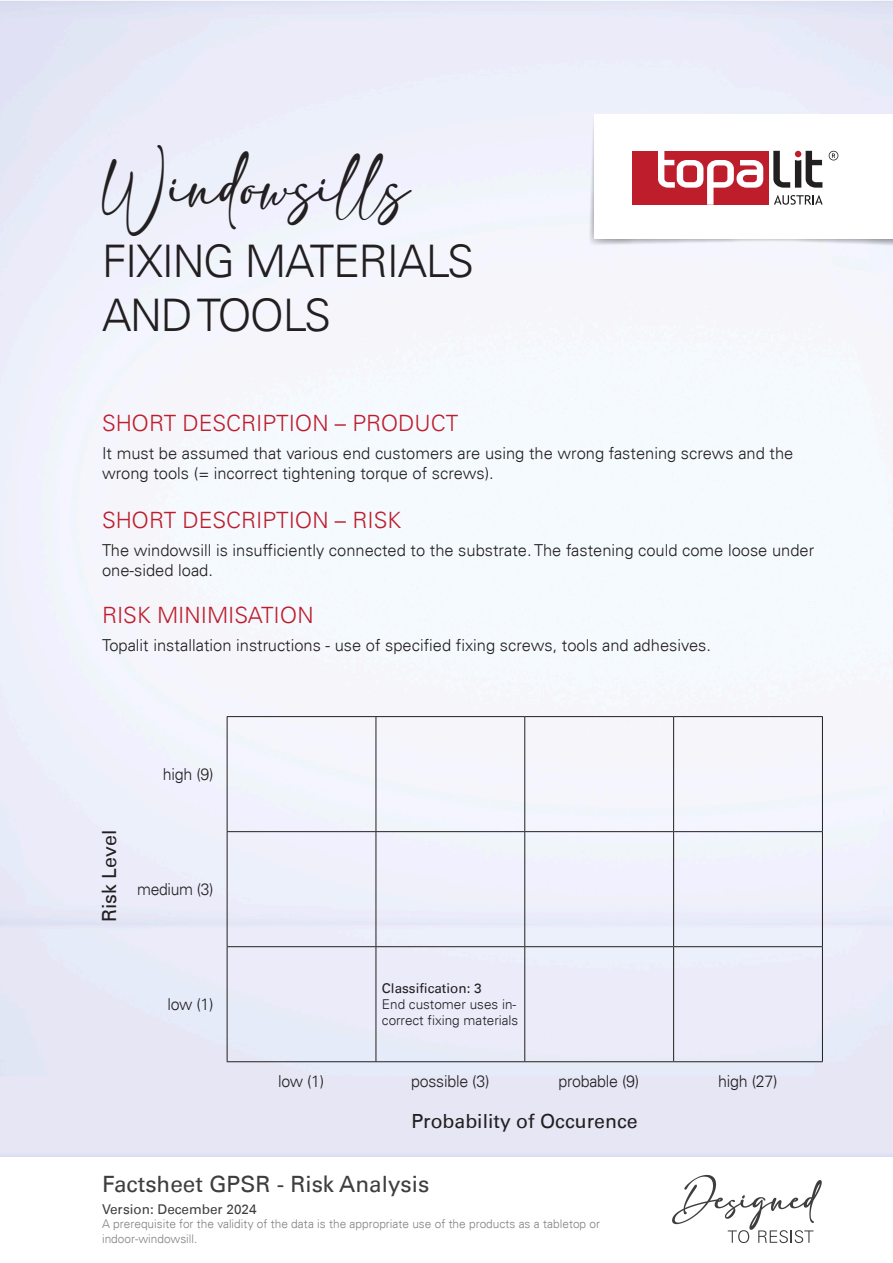
<style>
.page{position:relative;width:893px;height:1263px;background:#fff}
.page>*{position:absolute;margin:0;border:0;box-sizing:border-box;transform-origin:0 0}
.t1{font:48px "adelia";letter-spacing:-.01em;color:#231f20;scale:.9 1}
.t2{font:300 45px/54px "Univers LT";letter-spacing:-.03em;color:#231f20}
.t3{font:300 22.5px "Univers LT";color:#be1d2c}
.t4{font:22.5px "Univers LT";color:#3e3e3f}
.t5{font:19.5px "Univers LT";color:#231f20}
.t6{font:300 16.5px/19.8px "Univers LT";color:#231f20}
.t7{font:300 16.5px "Univers LT";color:#231f20;scale:.95 1}
.t8{font:300 13.5px/16.2px "Univers LT";color:#231f20}
.t9{font:13.5px "Univers LT";color:#3e3e3f}
.t10{font:13.5px "Univers LT";color:#231f20}
.t11{font:300 12px/14.4px "Univers LT";color:#808285}
</style>
<div class="page">
<svg style="left:672px;top:1175px;width:150px;height:68px"></svg>
<img style="left:543px;top:102px;width:350px;height:165px">
<div style="left:594px;top:114px;width:299px;height:125px;background:#fff"></div>
<svg style="left:829px;top:151px;width:9px;height:9px"></svg>
<div style="left:632px;top:151px;width:136px;height:54px;background:#be1d2c"></div>
<svg style="left:773px;top:151px;width:49px;height:37px"></svg>
<svg style="left:658px;top:151px;width:105px;height:54px"></svg>
<svg style="left:774px;top:195px;width:49px;height:10px"></svg>
<hr style="left:227px;top:716px;width:149px;height:1px;background:#231f20">
<hr style="left:227px;top:717px;width:1px;height:114px;background:#231f20">
<hr style="left:376px;top:716px;width:149px;height:1px;background:#231f20">
<hr style="left:376px;top:717px;width:1px;height:114px;background:#231f20">
<hr style="left:525px;top:716px;width:149px;height:1px;background:#231f20">
<hr style="left:524px;top:717px;width:1px;height:114px;background:#231f20">
<hr style="left:674px;top:716px;width:149px;height:1px;background:#231f20">
<hr style="left:673px;top:717px;width:1px;height:114px;background:#231f20">
<hr style="left:822px;top:717px;width:1px;height:114px;background:#231f20">
<hr style="left:227px;top:831px;width:149px;height:1px;background:#231f20">
<hr style="left:227px;top:832px;width:1px;height:114px;background:#231f20">
<hr style="left:376px;top:831px;width:149px;height:1px;background:#231f20">
<hr style="left:376px;top:832px;width:1px;height:114px;background:#231f20">
<hr style="left:525px;top:831px;width:149px;height:1px;background:#231f20">
<hr style="left:524px;top:832px;width:1px;height:114px;background:#231f20">
<hr style="left:674px;top:831px;width:149px;height:1px;background:#231f20">
<hr style="left:673px;top:832px;width:1px;height:114px;background:#231f20">
<hr style="left:822px;top:832px;width:1px;height:114px;background:#231f20">
<hr style="left:227px;top:946px;width:149px;height:1px;background:#231f20">
<hr style="left:227px;top:947px;width:1px;height:114px;background:#231f20">
<hr style="left:376px;top:946px;width:149px;height:1px;background:#231f20">
<hr style="left:376px;top:947px;width:1px;height:114px;background:#231f20">
<hr style="left:525px;top:946px;width:149px;height:1px;background:#231f20">
<hr style="left:524px;top:947px;width:1px;height:114px;background:#231f20">
<hr style="left:674px;top:946px;width:149px;height:1px;background:#231f20">
<hr style="left:673px;top:947px;width:1px;height:114px;background:#231f20">
<hr style="left:822px;top:947px;width:1px;height:114px;background:#231f20">
<hr style="left:227px;top:1061px;width:149px;height:1px;background:#231f20">
<hr style="left:376px;top:1061px;width:149px;height:1px;background:#231f20">
<hr style="left:525px;top:1061px;width:149px;height:1px;background:#231f20">
<hr style="left:674px;top:1061px;width:149px;height:1px;background:#231f20">
<h1 class="t1" style="left:102px;top:161px;width:343px">Windowsills</h1>
<h2 class="t2" style="left:102px;top:234px;width:374px">FIXING MATERIALS<br>AND TOOLS</h2>
<h3 class="t3" style="left:102px;top:409px;width:358px">SHORT DESCRIPTION – PRODUCT</h3>
<p class="t6" style="left:102px;top:443px;width:693px">It must be assumed that various end customers are using the wrong fastening screws and the wrong tools (= incorrect tightening torque of screws).</p>
<h3 class="t3" style="left:102px;top:506px;width:301px">SHORT DESCRIPTION – RISK</h3>
<p class="t6" style="left:102px;top:540px;width:714px">The windowsill is insufficiently connected to the substrate. The fastening could come loose under one-sided load.</p>
<h3 class="t3" style="left:102px;top:601px;width:213px">RISK MINIMISATION</h3>
<p class="t6" style="left:102px;top:635px;width:610px">Topalit installation instructions - use of specified fixing screws, tools and adhesives.</p>
<p class="t5" style="left:98px;top:922px;width:93px;rotate:-90deg">Risk Level</p>
<p class="t6" style="left:163px;top:764px;width:52px">high (9)</p>
<p class="t7" style="left:137px;top:879px;width:82px">medium (3)</p>
<p class="t6" style="left:167px;top:994px;width:48px">low (1)</p>
<p class="t10" style="left:382px;top:980px;width:101px">Classification: 3</p>
<p class="t8" style="left:382px;top:996px;width:138px">End customer uses in&shy;correct fixing materials</p>
<p class="t6" style="left:278px;top:1071px;width:48px">low (1)</p>
<p class="t6" style="left:411px;top:1071px;width:80px">possible (3)</p>
<p class="t6" style="left:558px;top:1071px;width:82px">probable (9)</p>
<p class="t6" style="left:718px;top:1071px;width:61px">high (27)</p>
<p class="t5" style="left:412px;top:1110px;width:228px">Probability of Occurence</p>
<h3 class="t4" style="left:102px;top:1170px;width:329px">Factsheet GPSR - Risk Analysis</h3>
<p class="t9" style="left:102px;top:1201px;width:156px">Version: December 2024</p>
<p class="t11" style="left:102px;top:1217px;width:500px">A prerequisite for the validity of the data is the appropriate use of the products as a tabletop or indoor-windowsill.</p>
</div>
